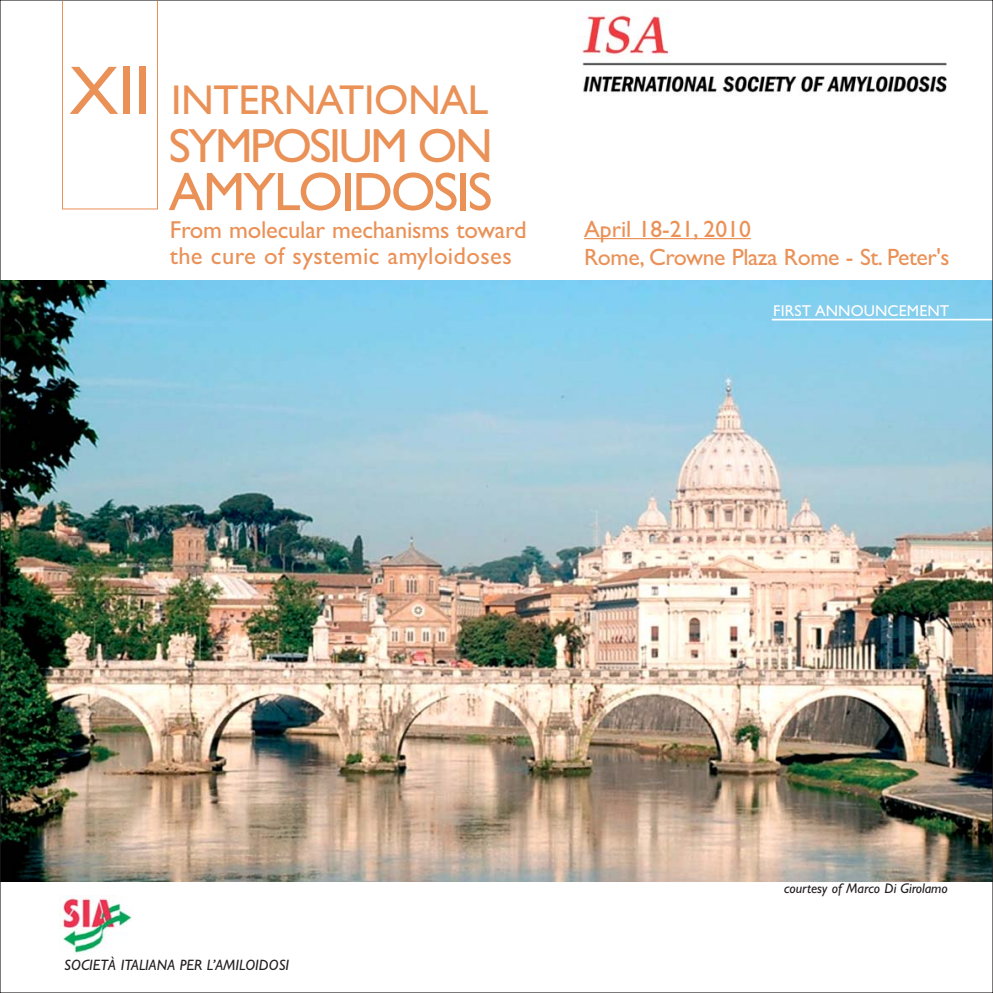
<style>
.page{position:relative;width:993px;height:993px;background:#fff}
.page>*{position:absolute;margin:0;border:0;box-sizing:border-box;transform-origin:0 0}
.t1{font:54.25px "Gill Sans";letter-spacing:-.04em;color:#ea9157}
.t2{font:48.12px "Gill Sans";letter-spacing:-.05em;color:#ea9157}
.t3{font:41.82px "Gill Sans";letter-spacing:-.01em;color:#ea9157}
.t4{font:24.5px/26.2px "Gill Sans";letter-spacing:-.01em;color:#ea9157}
.t5{font:23.62px/28px "Gill Sans";letter-spacing:-.015em;color:#ea9157}
.t6{font:15.75px "Gill Sans";letter-spacing:.01em;color:#fff}
.t7{font:italic 15.05px "Gill Sans";color:#231f20}
.t8{font:italic 14px "Gill Sans";color:#231f20}
.s1{font-size:68.95px}
</style>
<div class="page">
<img style="left:2px;top:281px;width:988px;height:600px">
<hr style="left:584px;top:238px;width:166px;height:1px;background:#ea9157">
<hr style="left:771px;top:318px;width:221px;height:2px;background:#fff">
<svg style="left:62px;top:2px;width:96px;height:207px"></svg>
<img style="left:582px;top:15px;width:365px;height:80px">
<img style="left:59px;top:895px;width:72px;height:58px">
<h3 class="t3" style="left:69px;top:85px;width:420px"><span class="s1">XII</span> INTERNATIONAL</h3>
<h2 class="t2" style="left:169px;top:129px;width:325px">SYMPOSIUM ON</h2>
<h1 class="t1" style="left:169px;top:173px;width:325px">AMYLOIDOSIS</h1>
<p class="t4" style="left:170px;top:219px;width:358px">From molecular mechanisms toward the cure of systemic amyloidoses</p>
<p class="t5" style="left:584px;top:217px;width:367px">April 18-21, 2010<br>Rome, Crowne Plaza Rome - St. Peter's</p>
<p class="t6" style="left:773px;top:305px;width:178px">FIRST ANNOUNCEMENT</p>
<p class="t7" style="left:64px;top:959px;width:226px">SOCIETÀ ITALIANA PER L’AMILOIDOSI</p>
<p class="t8" style="left:783px;top:883px;width:165px">courtesy of Marco Di Girolamo</p>
</div>
